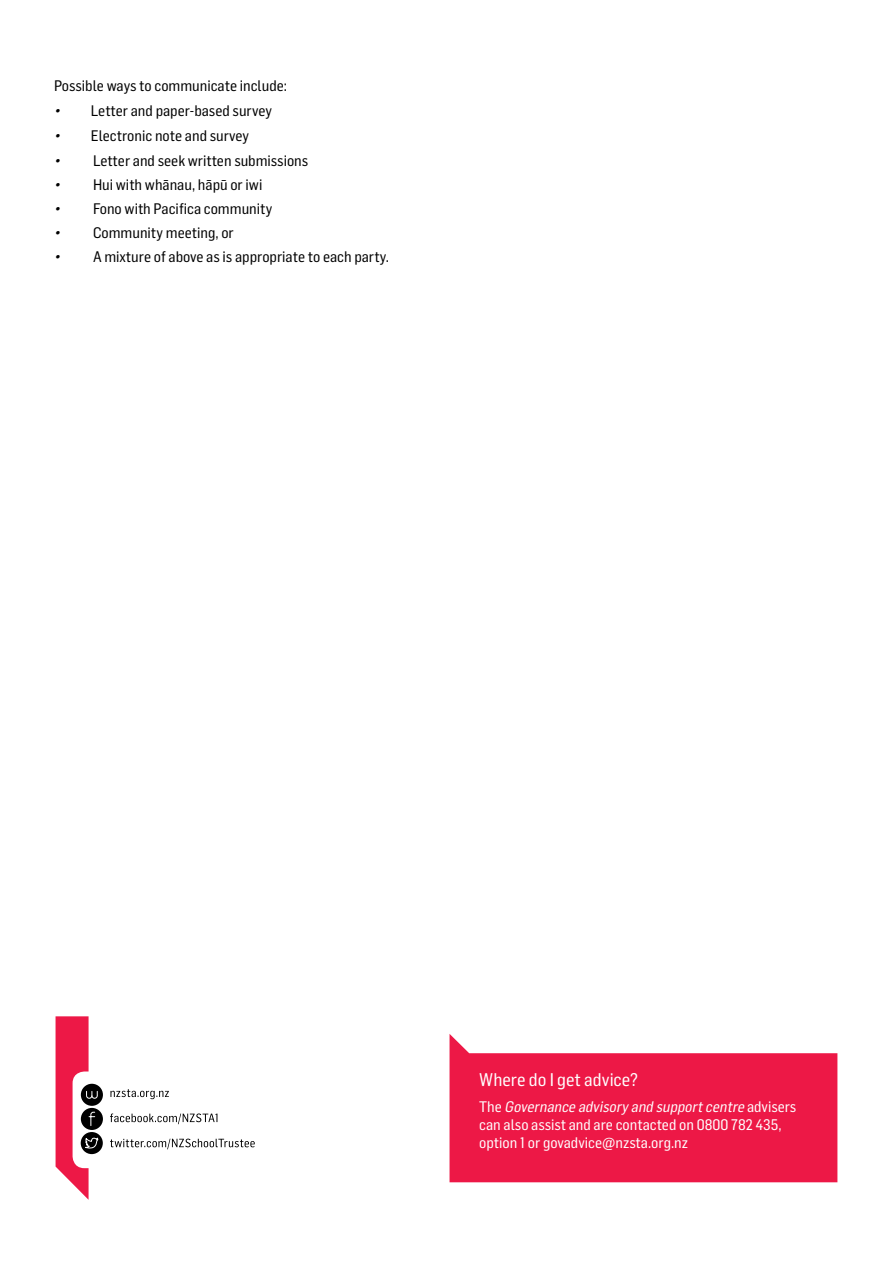
<style>
.page{position:relative;width:893px;height:1263px;background:#fff}
.page>*{position:absolute;margin:0;border:0;box-sizing:border-box;transform-origin:0 0}
.t1{font:18px "Flama Semicondensed Basic";color:#fff}
.t2{font:15px "Flama Semicondensed Basic";color:#000}
.t3{font:15px/18px "Flama Semicondensed Basic";color:#fff}
.s1{font-style:italic}
</style>
<div class="page">
<svg style="left:81px;top:1108px;width:22px;height:22px"></svg>
<svg style="left:81px;top:1084px;width:22px;height:22px"></svg>
<svg style="left:81px;top:1132px;width:22px;height:22px"></svg>
<svg style="left:110px;top:1138px;width:145px;height:11px"></svg>
<svg style="left:110px;top:1113px;width:107px;height:11px"></svg>
<svg style="left:110px;top:1089px;width:59px;height:10px"></svg>
<svg style="left:56px;top:1016px;width:44px;height:184px"></svg>
<svg style="left:450px;top:1034px;width:387px;height:148px;background:#ef355d"></svg>
<p class="t2" style="left:54px;top:76px;width:235px">Possible ways to communicate include:</p>
<p class="t2" style="left:54px;top:101px;width:219px"><span class="s1">•</span> Letter and paper-based survey</p>
<p class="t2" style="left:54px;top:126px;width:197px"><span class="s1">•</span> Electronic note and survey</p>
<p class="t2" style="left:54px;top:151px;width:256px"><span class="s1">•</span> Letter and seek written submissions</p>
<p class="t2" style="left:54px;top:175px;width:210px"><span class="s1">•</span> Hui with whānau, hāpū or iwi</p>
<p class="t2" style="left:54px;top:199px;width:220px"><span class="s1">•</span> Fono with Pacifica community</p>
<p class="t2" style="left:54px;top:223px;width:181px"><span class="s1">•</span> Community meeting, or</p>
<p class="t2" style="left:54px;top:247px;width:336px"><span class="s1">•</span> A mixture of above as is appropriate to each party.</p>
<p class="t1" style="left:479px;top:1067px;width:160px">Where do I get advice?</p>
<p class="t3" style="left:479px;top:1097px;width:318px">T h e <span class="s1">Governance advisory and supportcentre</span> a d v i s e rs can also assist and are contacted on 0800 782 435, option 1 or govadvice@nzsta.org.nz</p>
</div>
